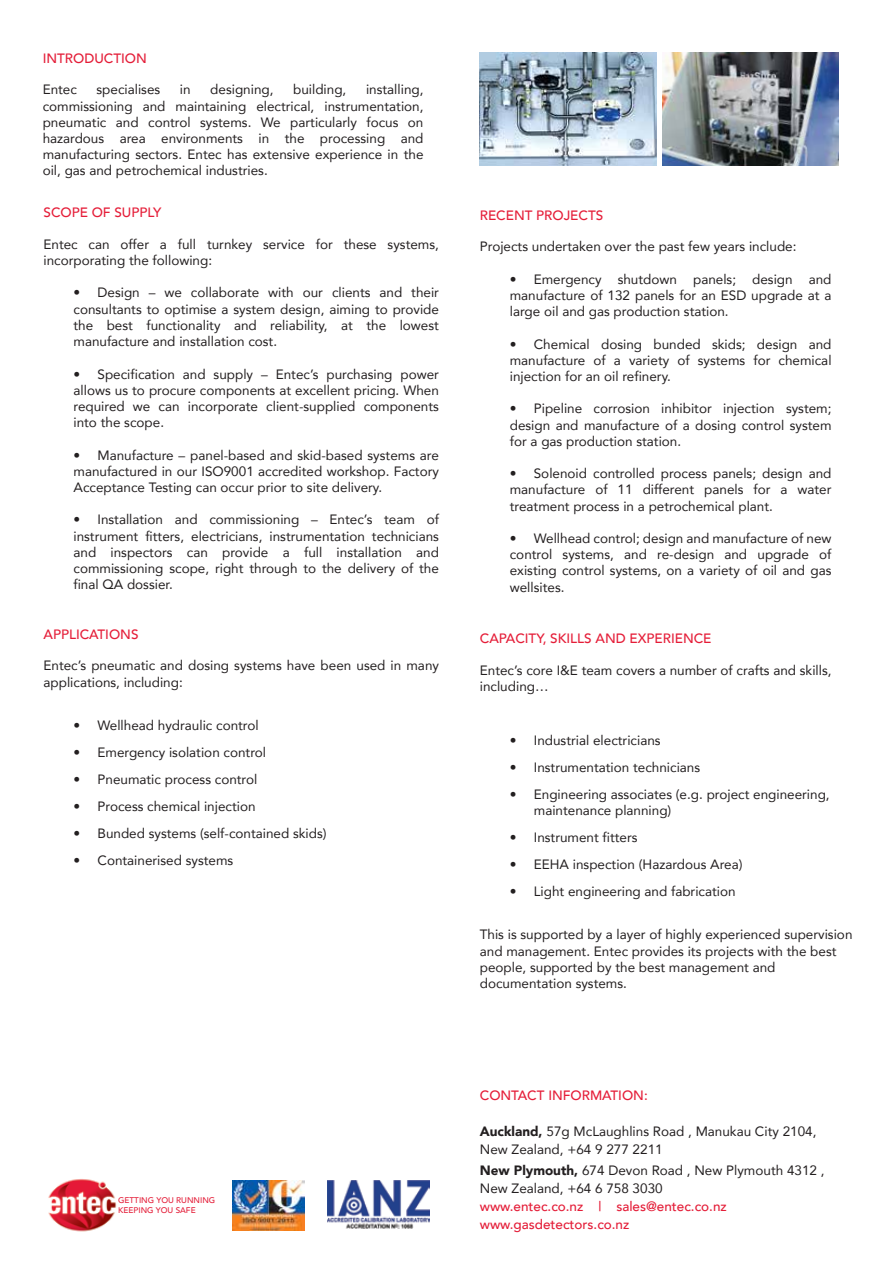
<style>
.page{position:relative;width:893px;height:1263px;background:#fff}
.page>*{position:absolute;margin:0;border:0;box-sizing:border-box;transform-origin:0 0}
.t1{font:13.5px/16.2px "Avenir";color:#231f20;text-align:justify}
.t2{font:500 13.5px "Avenir";color:#e51d38}
.t3{font:500 13.5px/18px "Avenir";color:#e41d38}
.t4{font:500 8.25px/10.4px "Avenir";color:#e41d38}
.s1{font-weight:900}
</style>
<div class="page">
<img style="left:48px;top:1179px;width:69px;height:53px">
<img style="left:327px;top:1180px;width:102px;height:49px">
<img style="left:233px;top:1180px;width:71px;height:50px">
<img style="left:480px;top:53px;width:176px;height:112px">
<img style="left:662px;top:53px;width:176px;height:112px">
<p class="t3" style="left:43px;top:49px;width:106px">INTRODUCTION</p>
<p class="t1" style="left:43px;top:81px;width:36px">Entec</p>
<p class="t1" style="left:97px;top:81px;width:65px">specialises</p>
<p class="t1" style="left:180px;top:81px;width:12px">in</p>
<p class="t1" style="left:210px;top:81px;width:65px">designing,</p>
<p class="t1" style="left:293px;top:81px;width:55px">building,</p>
<p class="t1" style="left:43px;top:81px;width:382px;text-indent:323px">installing, commissioning and maintaining electrical, instrumentation, pneumatic and control systems. We particularly focus on hazardous area environments in the processing and manufacturing sectors. Entec has extensive experience in the oil, gas and petrochemical industries.</p>
<p class="t2" style="left:43px;top:201px;width:119px">SCOPE OF SUPPLY</p>
<p class="t1" style="left:43px;top:236px;width:397px">Entec can offer a full turnkey service for these systems, incorporating the following:</p>
<p class="t1" style="left:73px;top:284px;width:367px">• Design – we collaborate with our clients and their consultants to optimise a system design, aiming to provide the best functionality and reliability, at the lowest manufacture and installation cost.</p>
<p class="t1" style="left:73px;top:365px;width:367px">• Specification and supply – Entec’s purchasing power allows us to procure components at excellent pricing. When required we can incorporate client-supplied components into the scope.</p>
<p class="t1" style="left:73px;top:446px;width:367px">• Manufacture – panel-based and skid-based systems are manufactured in our ISO9001 accredited workshop. Factory Acceptance Testing can occur prior to site delivery.</p>
<p class="t1" style="left:73px;top:511px;width:367px">• Installation and commissioning – Entec’s team of instrument fitters, electricians, instrumentation technicians and inspectors can provide a full installation and commissioning scope, right through to the delivery of the final QA dossier.</p>
<p class="t2" style="left:43px;top:622px;width:97px">APPLICATIONS</p>
<p class="t1" style="left:43px;top:657px;width:397px">Entec’s pneumatic and dosing systems have been used in many applications, including:</p>
<p class="t1" style="left:73px;top:717px;width:187px">• Wellhead hydraulic control</p>
<p class="t1" style="left:73px;top:744px;width:194px">• Emergency isolation control</p>
<p class="t1" style="left:73px;top:771px;width:185px">• Pneumatic process control</p>
<p class="t1" style="left:73px;top:798px;width:184px">• Process chemical injection</p>
<p class="t1" style="left:73px;top:825px;width:255px">• Bunded systems (self-contained skids)</p>
<p class="t1" style="left:73px;top:852px;width:161px">• Containerised systems</p>
<p class="t4" style="left:118px;top:1194px;width:98px">GETTING YOU RUNNING<br>KEEPING YOU SAFE</p>
<p class="t2" style="left:480px;top:203px;width:125px">RECENT PROJECTS</p>
<p class="t1" style="left:480px;top:238px;width:318px">Projects undertaken over the past few years include:</p>
<p class="t1" style="left:510px;top:271px;width:323px">• Emergency shutdown panels; design and manufacture of 132 panels for an ESD upgrade at a large oil and gas production station.</p>
<p class="t1" style="left:510px;top:335px;width:323px">• Chemical dosing bunded skids; design and manufacture of a variety of systems for chemical injection for an oil refinery.</p>
<p class="t1" style="left:510px;top:400px;width:323px">• Pipeline corrosion inhibitor injection system; design and manufacture of a dosing control system for a gas production station.</p>
<p class="t1" style="left:510px;top:465px;width:323px">• Solenoid controlled process panels; design and manufacture of 11 different panels for a water treatment process in a petrochemical plant.</p>
<p class="t1" style="left:510px;top:530px;width:323px">• Wellhead control; design and manufacture of new control systems, and re-design and upgrade of existing control systems, on a variety of oil and gas wellsites.</p>
<p class="t2" style="left:480px;top:627px;width:233px">CAPACITY, SKILLS AND EXPERIENCE</p>
<p class="t1" style="left:480px;top:661px;width:353px">Entec’s core I&amp;E team covers a number of crafts and skills, including…</p>
<p class="t1" style="left:510px;top:732px;width:152px">• Industrial electricians</p>
<p class="t1" style="left:510px;top:759px;width:192px">• Instrumentation technicians</p>
<p class="t1" style="left:534px;top:786px;width:297px;text-indent:-24px">• Engineering associates (e.g. project engineering, maintenance planning)</p>
<p class="t1" style="left:510px;top:829px;width:129px">• Instrument fitters</p>
<p class="t1" style="left:510px;top:856px;width:234px">• EEHA inspection (Hazardous Area)</p>
<p class="t1" style="left:510px;top:883px;width:227px">• Light engineering and fabrication</p>
<p class="t1" style="left:480px;top:926px;width:374px;text-align:left">This is supported by a layer of highly experienced supervision and management. Entec provides its projects with the best people, supported by the best management and documentation systems.</p>
<p class="t2" style="left:480px;top:1084px;width:169px">CONTACT INFORMATION:</p>
<p class="t1" style="left:480px;top:1122px;width:338px;line-height:18px"><span class="s1">Auckland,</span> 57g McLaughlins Road , Manukau City 2104,<br>New Zealand, +64 9 277 2211</p>
<p class="t1" style="left:480px;top:1161px;width:346px;line-height:18px"><span class="s1">New Plymouth,</span> 674 Devon Road , New Plymouth 4312 ,<br>New Zealand, +64 6 758 3030</p>
<p class="t3" style="left:480px;top:1197px;width:248px">www.entec.co.nz | sales@entec.co.nz www.gasdetectors.co.nz</p>
</div>
